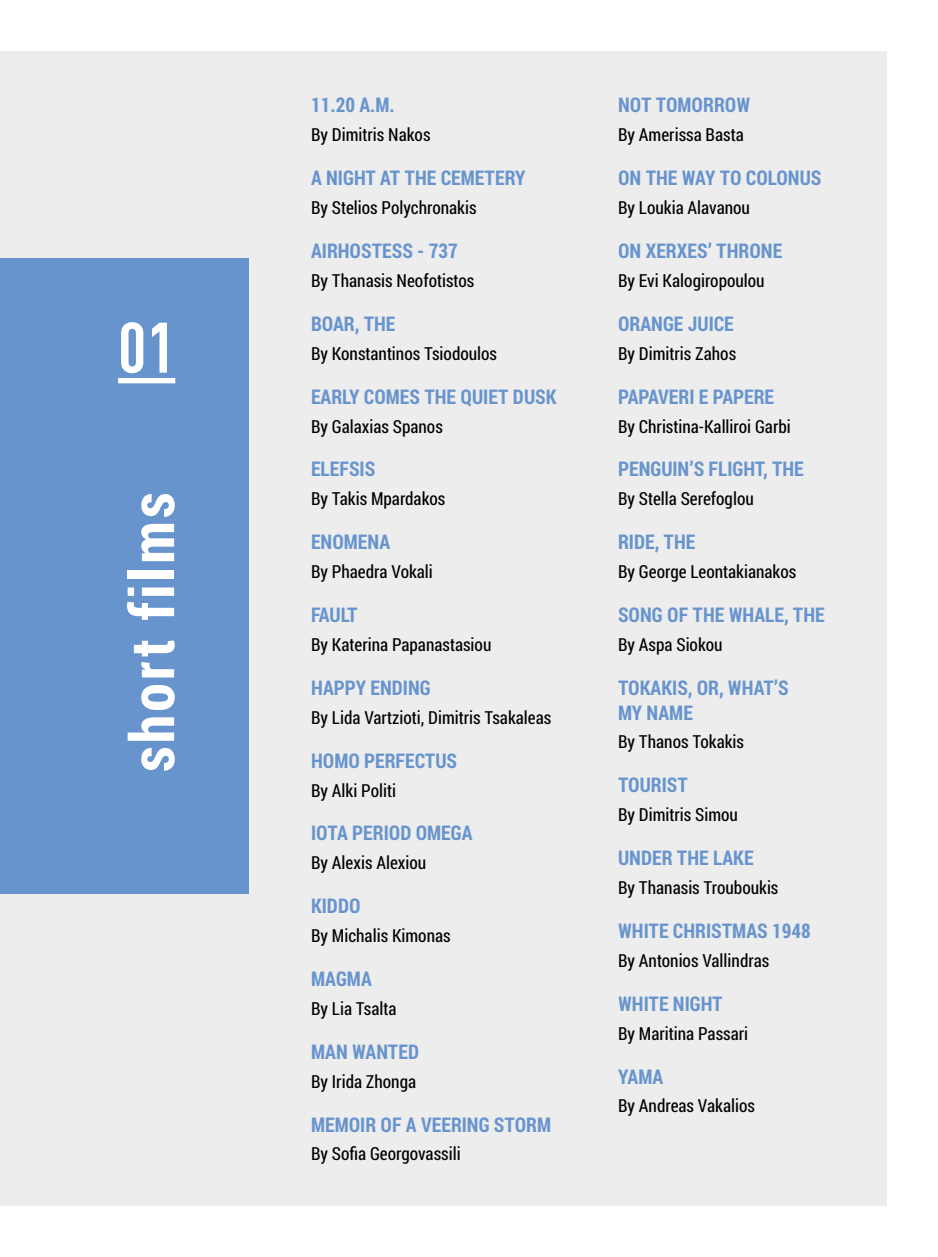
<style>
.page{position:relative;width:938px;height:1257px;background:#fff}
.page>*{position:absolute;margin:0;border:0;box-sizing:border-box;transform-origin:0 0}
.t1{font:700 condensed 70.2px "DIN Pro";color:#fff}
.t2{font:700 60.98px "Roboto Condensed";letter-spacing:.05em;color:#fff}
.t3{font:700 20.25px/24.8px "Roboto Condensed";color:#6894ce}
.t4{font:18px "Roboto Condensed";color:#000}
</style>
<div class="page">
<div style="left:0;top:51px;width:887px;height:1154px;background:#ededed"></div>
<div style="left:0;top:258px;width:249px;height:636px;background:#6894ce"></div>
<div style="left:118px;top:378px;width:57px;height:5px;background:#fff"></div>
<h1 class="t1" style="left:118px;top:296px;width:59px">01</h1>
<h2 class="t2" style="left:110px;top:772px;width:281px;rotate:-90deg">short films</h2>
<p class="t3" style="left:311px;top:92px;width:85px">11.20 A.M.</p>
<p class="t4" style="left:311px;top:122px;width:121px">By Dimitris Nakos</p>
<p class="t3" style="left:311px;top:165px;width:216px">A NIGHT AT THE CEMETERY</p>
<p class="t4" style="left:311px;top:195px;width:167px">By Stelios Polychronakis</p>
<p class="t3" style="left:311px;top:238px;width:148px">AIRHOSTESS - 737</p>
<p class="t4" style="left:311px;top:268px;width:165px">By Thanasis Neofotistos</p>
<p class="t3" style="left:311px;top:310px;width:86px">BOAR, THE</p>
<p class="t4" style="left:311px;top:341px;width:188px">By Konstantinos Tsiodoulos</p>
<p class="t3" style="left:311px;top:383px;width:247px">EARLY COMES THE QUIET DUSK</p>
<p class="t4" style="left:311px;top:414px;width:133px">By Galaxias Spanos</p>
<p class="t3" style="left:311px;top:456px;width:66px">ELEFSIS</p>
<p class="t4" style="left:311px;top:486px;width:136px">By Takis Mpardakos</p>
<p class="t3" style="left:311px;top:529px;width:81px">ENOMENA</p>
<p class="t4" style="left:311px;top:559px;width:123px">By Phaedra Vokali</p>
<p class="t3" style="left:311px;top:602px;width:48px">FAULT</p>
<p class="t4" style="left:311px;top:632px;width:182px">By Katerina Papanastasiou</p>
<p class="t3" style="left:311px;top:674px;width:121px">HAPPY ENDING</p>
<p class="t4" style="left:311px;top:705px;width:242px">By Lida Vartzioti, Dimitris Tsakaleas</p>
<p class="t3" style="left:311px;top:747px;width:148px">HOMO PERFECTUS</p>
<p class="t4" style="left:311px;top:777px;width:86px">By Alki Politi</p>
<p class="t3" style="left:311px;top:820px;width:163px">IOTA PERIOD OMEGA</p>
<p class="t4" style="left:311px;top:850px;width:117px">By Alexis Alexiou</p>
<p class="t3" style="left:311px;top:893px;width:51px">KIDDO</p>
<p class="t4" style="left:311px;top:923px;width:141px">By Michalis Kimonas</p>
<p class="t3" style="left:311px;top:965px;width:62px">MAGMA</p>
<p class="t4" style="left:311px;top:996px;width:87px">By Lia Tsalta</p>
<p class="t3" style="left:311px;top:1038px;width:109px">MAN WANTED</p>
<p class="t4" style="left:311px;top:1068px;width:107px">By Ιrida Zhonga</p>
<p class="t3" style="left:311px;top:1111px;width:241px">MEMOIR OF A VEERING STORM</p>
<p class="t4" style="left:311px;top:1141px;width:151px">By Sofia Georgovassili</p>
<p class="t3" style="left:618px;top:92px;width:134px">NOT TOMORROW</p>
<p class="t4" style="left:618px;top:122px;width:127px">By Amerissa Basta</p>
<p class="t3" style="left:618px;top:165px;width:205px">ON THE WAY TO COLONUS</p>
<p class="t4" style="left:618px;top:195px;width:133px">By Loukia Alavanou</p>
<p class="t3" style="left:618px;top:238px;width:166px">ON XERXES’ THRONE</p>
<p class="t4" style="left:618px;top:268px;width:148px">By Evi Kalogiropoulou</p>
<p class="t3" style="left:618px;top:310px;width:117px">ORANGE JUICE</p>
<p class="t4" style="left:618px;top:341px;width:120px">By Dimitris Zahos</p>
<p class="t3" style="left:618px;top:383px;width:158px">PAPAVERI E PAPERE</p>
<p class="t4" style="left:618px;top:414px;width:174px">By Christina-Kalliroi Garbi</p>
<p class="t3" style="left:618px;top:456px;width:187px">PENGUIN’S FLIGHT, THE</p>
<p class="t4" style="left:618px;top:486px;width:137px">By Stella Serefoglou</p>
<p class="t3" style="left:618px;top:529px;width:79px">RIDE, THE</p>
<p class="t4" style="left:618px;top:559px;width:180px">By George Leontakianakos</p>
<p class="t3" style="left:618px;top:602px;width:208px">SONG OF THE WHALE, THE</p>
<p class="t4" style="left:618px;top:632px;width:106px">By Aspa Siokou</p>
<p class="t3" style="left:618px;top:674px;width:172px">TOKAKIS, OR, WHAT’S<br>MY NAME</p>
<p class="t4" style="left:618px;top:729px;width:128px">By Thanos Tokakis</p>
<p class="t3" style="left:618px;top:772px;width:71px">ΤΟURIST</p>
<p class="t4" style="left:618px;top:802px;width:121px">By Dimitris Simou</p>
<p class="t3" style="left:618px;top:845px;width:137px">UNDER THE LAKE</p>
<p class="t4" style="left:618px;top:875px;width:162px">By Thanasis Trouboukis</p>
<p class="t3" style="left:618px;top:917px;width:194px">WHITE CHRISTMAS 1948</p>
<p class="t4" style="left:618px;top:948px;width:153px">By Antonios Vallindras</p>
<p class="t3" style="left:618px;top:990px;width:106px">WHITE NIGHT</p>
<p class="t4" style="left:618px;top:1020px;width:132px">By Maritina Passari</p>
<p class="t3" style="left:618px;top:1063px;width:47px">YAMA</p>
<p class="t4" style="left:618px;top:1093px;width:138px">By Andreas Vakalios</p>
</div>
